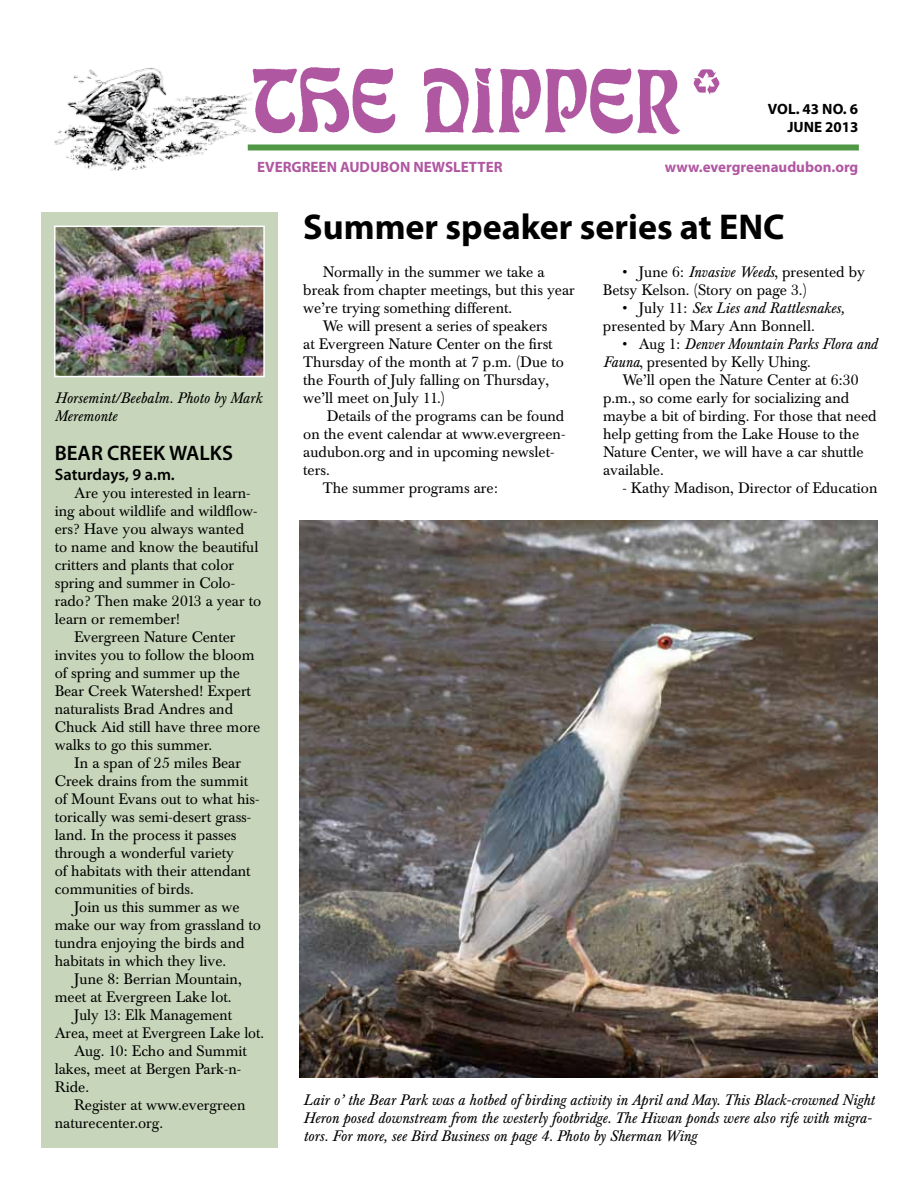
<style>
.page{position:relative;width:918px;height:1188px;background:#fff}
.page>*{position:absolute;margin:0;border:0;box-sizing:border-box;transform-origin:0 0}
.t1{font:700 36px "Myriad Pro";color:#000}
.t2{font:600 21px "Myriad Pro";color:#000}
.t3{font:600 16.5px "Myriad Pro";letter-spacing:-.005em;color:#000}
.t4{font:15px/18px "Baskerville BE";color:#000}
.t5{font:italic 15px/18px "Baskerville BE";color:#000}
.t6{font:700 15px "Myriad Pro";color:#b057a1}
.t7{font:700 15px/18px "Myriad Pro";color:#000;text-align:right}
.s1{font-style:italic}
.s2{font-style:normal}
</style>
<div class="page">
<div style="left:248px;top:144px;width:611px;height:6px;background:#509746"></div>
<img style="left:260px;top:67px;width:420px;height:68px">
<svg style="left:693px;top:69px;width:27px;height:26px"></svg>
<img style="left:54px;top:67px;width:206px;height:104px">
<div style="left:41px;top:212px;width:237px;height:936px;background:#c7d6ba"></div>
<img style="left:299px;top:521px;width:579px;height:557px">
<img style="left:57px;top:229px;width:205px;height:145px">
<div style="left:54px;top:226px;width:211px;height:151px;border:2px solid #fff"></div>
<p class="t7" style="left:768px;top:99px;width:92px">VOL. 43 NO. 6<br>JUNE 2013</p>
<p class="t6" style="left:257px;top:157px;width:247px">EVERGREEN AUDUBON NEWSLETTER</p>
<p class="t6" style="left:665px;top:157px;width:195px">www.evergreenaudubon.org</p>
<p class="t5" style="left:55px;top:389px;width:208px">Horsemint/Beebalm. Photo by Mark<br>Meremonte</p>
<h2 class="t2" style="left:55px;top:439px;width:180px">BEAR CREEK WALKS</h2>
<p class="t3" style="left:55px;top:464px;width:122px">Saturdays, 9 a.m.</p>
<p class="t4" style="left:74px;top:484px;width:178px">Are you interested in learn-</p>
<p class="t4" style="left:55px;top:502px;width:204px">ing about wildlife and wildflow-</p>
<p class="t4" style="left:55px;top:520px;width:191px">ers? Have you always wanted</p>
<p class="t4" style="left:55px;top:538px;width:205px">to name and know the beautiful</p>
<p class="t4" style="left:55px;top:556px;width:181px">critters and plants that color</p>
<p class="t4" style="left:55px;top:574px;width:182px">spring and summer in Colo-</p>
<p class="t4" style="left:55px;top:592px;width:208px">rado? Then make 2013 a year to</p>
<p class="t4" style="left:55px;top:610px;width:127px">learn or remember!</p>
<p class="t4" style="left:74px;top:628px;width:163px">Evergreen Nature Center</p>
<p class="t4" style="left:55px;top:646px;width:201px">invites you to follow the bloom</p>
<p class="t4" style="left:55px;top:664px;width:187px">of spring and summer up the</p>
<p class="t4" style="left:55px;top:682px;width:198px">Bear Creek Watershed! Expert</p>
<p class="t4" style="left:55px;top:700px;width:180px">naturalists Brad Andres and</p>
<p class="t4" style="left:55px;top:718px;width:207px">Chuck Aid still have three more</p>
<p class="t4" style="left:55px;top:736px;width:159px">walks to go this summer.</p>
<p class="t4" style="left:74px;top:754px;width:168px">In a span of 25 miles Bear</p>
<p class="t4" style="left:55px;top:772px;width:195px">Creek drains from the summit</p>
<p class="t4" style="left:55px;top:790px;width:206px">of Mount Evans out to what his-</p>
<p class="t4" style="left:55px;top:808px;width:198px">torically was semi-desert grass-</p>
<p class="t4" style="left:55px;top:826px;width:183px">land. In the process it passes</p>
<p class="t4" style="left:55px;top:844px;width:181px">through a wonderful variety</p>
<p class="t4" style="left:55px;top:862px;width:197px">of habitats with their attendant</p>
<p class="t4" style="left:55px;top:880px;width:141px">communities of birds.</p>
<p class="t4" style="left:74px;top:898px;width:167px">Join us this summer as we</p>
<p class="t4" style="left:55px;top:916px;width:208px">make our way from grassland to</p>
<p class="t4" style="left:55px;top:934px;width:191px">tundra enjoying the birds and</p>
<p class="t4" style="left:55px;top:952px;width:173px">habitats in which they live.</p>
<p class="t4" style="left:74px;top:970px;width:169px">June 8: Berrian Mountain,</p>
<p class="t4" style="left:55px;top:988px;width:178px">meet at Evergreen Lake lot.</p>
<p class="t4" style="left:74px;top:1006px;width:159px">July 13: Elk Management</p>
<p class="t4" style="left:55px;top:1024px;width:211px">Area, meet at Evergreen Lake lot.</p>
<p class="t4" style="left:74px;top:1042px;width:174px">Aug. 10: Echo and Summit</p>
<p class="t4" style="left:55px;top:1060px;width:188px">lakes, meet at Bergen Park-n-</p>
<p class="t4" style="left:55px;top:1078px;width:36px">Ride.</p>
<p class="t4" style="left:74px;top:1096px;width:173px">Register at www.evergreen</p>
<p class="t4" style="left:55px;top:1114px;width:110px">naturecenter.org.</p>
<h1 class="t1" style="left:303px;top:203px;width:483px">Summer speaker series at ENC</h1>
<p class="t4" style="left:323px;top:263px;width:223px">Normally in the summer we take a</p>
<p class="t4" style="left:303px;top:281px;width:273px">break from chapter meetings, but this year</p>
<p class="t4" style="left:303px;top:299px;width:211px">we’re trying something different.</p>
<p class="t4" style="left:323px;top:317px;width:226px">We will present a series of speakers</p>
<p class="t4" style="left:303px;top:335px;width:251px">at Evergreen Nature Center on the first</p>
<p class="t4" style="left:303px;top:353px;width:262px">Thursday of the month at 7 p.m. (Due to</p>
<p class="t4" style="left:303px;top:371px;width:247px">the Fourth of July falling on Thursday,</p>
<p class="t4" style="left:303px;top:389px;width:143px">we’ll meet on July 11.)</p>
<p class="t4" style="left:327px;top:407px;width:239px">Details of the programs can be found</p>
<p class="t4" style="left:303px;top:425px;width:264px">on the event calendar at www.evergreen-</p>
<p class="t4" style="left:303px;top:443px;width:253px">audubon.org and in upcoming newslet-</p>
<p class="t4" style="left:303px;top:461px;width:28px">ters.</p>
<p class="t4" style="left:323px;top:479px;width:177px">The summer programs are:</p>
<p class="t4" style="left:603px;top:263px;width:263px;text-indent:20px">• June 6: <span class="s1">Invasive Weeds</span>, presented by<br>Betsy Kelson. (Story on page 3.)</p>
<p class="t4" style="left:603px;top:299px;width:243px;text-indent:20px">• July 11: <span class="s1">Sex Lies and Rattlesnakes, </span>presented by Mary Ann Bonnell.</p>
<p class="t5" style="left:603px;top:336px;width:276px;text-indent:19px"><span class="s2">• Aug 1:</span> Denver Mountain Parks Flora and<br>Fauna<span class="s2">, presented by Kelly Uhing.</span></p>
<p class="t4" style="left:603px;top:371px;width:275px;text-indent:20px">We’ll open the Nature Center at 6:30 p.m., so come early for socializing and maybe a bit of birding. For those that need help getting from the Lake House to the Nature Center, we will have a car shuttle available.</p>
<p class="t4" style="left:622px;top:479px;width:257px">- Kathy Madison, Director of Education</p>
<p class="t5" style="left:303px;top:1092px;width:573px">Lair o’ the Bear Park was a hotbed of birding activity in April and May. This Black-crowned Night<br>Heron posed downstream from the westerly footbridge. The Hiwan ponds were also rife with migra&shy;tors. For more, see Bird Business on page 4. Photo by Sherman Wing</p>
</div>
